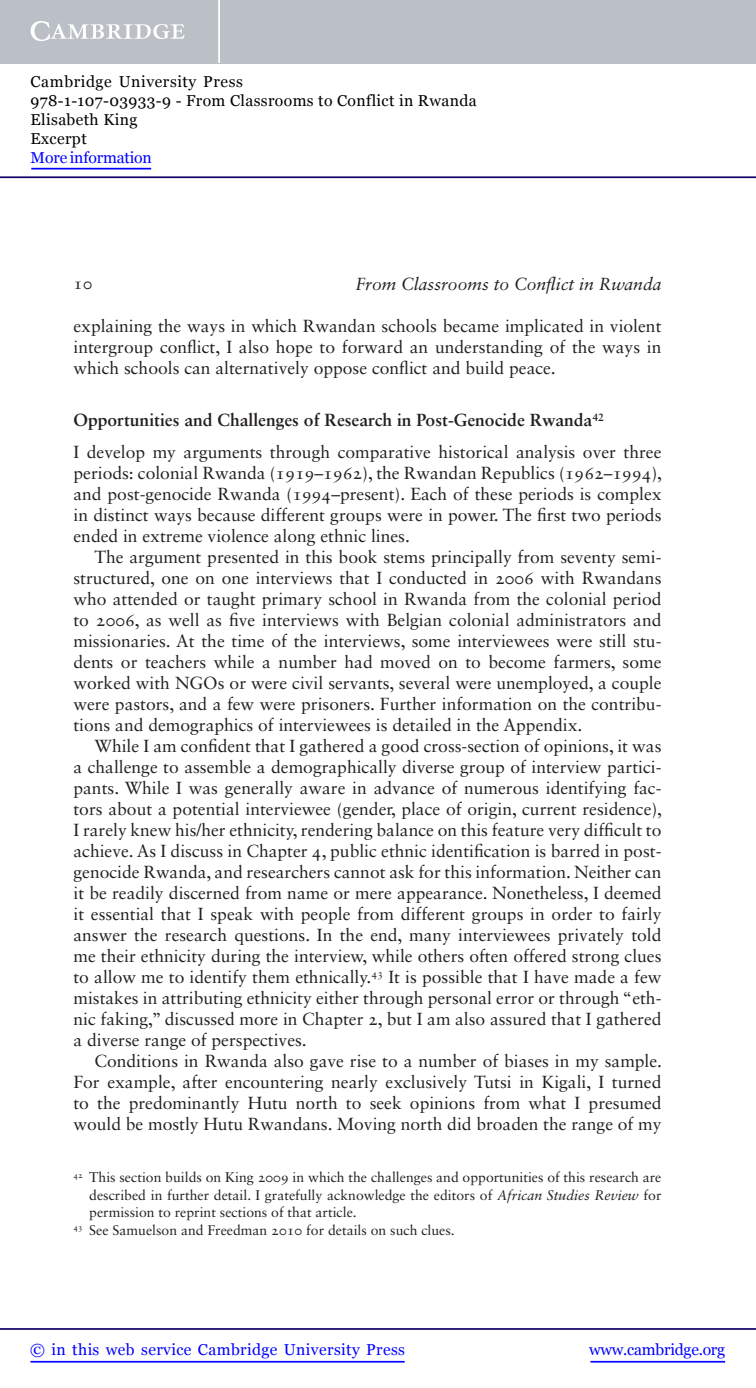
<style>
.page{position:relative;width:756px;height:1388px;background:#fff}
.page>*{position:absolute;margin:0;border:0;box-sizing:border-box;transform-origin:0 0}
.t1{font:17.5px/21px "Sabon LT Std";color:#231f20;text-align:justify}
.t2{font:italic 17.5px "Sabon LT Std";color:#231f20}
.t3{font:16.62px "Sabon LT Std";color:#231f20}
.t4{font:15.75px/18.9px "Georgia";letter-spacing:.025em;color:#000}
.t5{font:15.75px "Georgia";letter-spacing:.025em;color:#00f}
.t6{font:15.75px "Georgia";letter-spacing:-.015em;color:#00f}
.t7{font:15.75px "Georgia";letter-spacing:-.01em;color:#00f}
.t8{font:14px "Sabon LT Std";color:#231f20}
.s1{font-weight:700}
.s2{font-style:italic}
</style>
<div class="page">
<hr style="left:591px;top:1361px;width:134px;height:1px;background:#00f">
<hr style="left:0;top:1328px;width:756px;height:2px;background:#150666">
<hr style="left:31px;top:1361px;width:374px;height:1px;background:#00f">
<div style="left:0;top:0;width:756px;height:63px;background:#bac0c6"></div>
<svg style="left:31px;top:21px;width:154px;height:20px"></svg>
<hr style="left:218px;top:0;width:2px;height:63px;background:#fff">
<hr style="left:0;top:176px;width:756px;height:2px;background:#150666">
<hr style="left:31px;top:168px;width:120px;height:1px;background:#00f">
<p class="t4" style="left:31px;top:72px;width:448px">Cambridge University Press<br>978-1-107-03933-9 - From Classrooms to Conflict in Rwanda<br>Elisabeth King<br>Excerpt</p>
<p class="t7" style="left:31px;top:148px;width:123px">More information</p>
<p class="t3" style="left:74px;top:277px;width:20px">10</p>
<p class="t2" style="left:356px;top:276px;width:307px">From Classrooms to Conflict in Rwanda</p>
<p class="t1" style="left:74px;top:317px;width:590px">explaining the ways in which Rwandan schools became implicated in violent intergroup conflict, I also hope to forward an understanding of the ways in which schools can alternatively oppose conflict and build peace.</p>
<p class="t1" style="left:73px;top:406px;width:590px;line-height:31.5px"><span class="s1">Opportunities and Challenges of Research in Post-Genocide Rwanda</span> <sup>42<br></sup>I develop my arguments through comparative historical analysis over three</p>
<p class="t1" style="left:74px;top:464px;width:590px">periods: colonial Rwanda (1919–1962), the Rwandan Republics (1962–1994), and post-genocide Rwanda (1994–present). Each of these periods is complex in distinct ways because different groups were in power. The first two periods ended in extreme violence along ethnic lines.</p>
<p class="t1" style="left:74px;top:548px;width:590px;text-indent:21px">The argument presented in this book stems principally from seventy semi&shy;structured, one on one interviews that I conducted in 2006 with Rwandans who attended or taught primary school in Rwanda from the colonial period to 2006, as well as five interviews with Belgian colonial administrators and missionaries. At the time of the interviews, some interviewees were still stu&shy;dents or teachers while a number had moved on to become farmers, some worked with NGOs or were civil servants, several were unemployed, a couple were pastors, and a few were prisoners. Further information on the contribu&shy;tions and demographics of interviewees is detailed in the Appendix.</p>
<p class="t1" style="left:74px;top:737px;width:590px;text-indent:21px">While I am confident that I gathered a good cross-section of opinions, it was a challenge to assemble a demographically diverse group of interview partici&shy;pants. While I was generally aware in advance of numerous identifying fac&shy;tors about a potential interviewee (gender, place of origin, current residence), I rarely knew his/her ethnicity, rendering balance on this feature very difficult to achieve. As I discuss in Chapter 4 , public ethnic identification is barred in post&shy;genocide Rwanda, and researchers cannot ask for this information. Neither can it be readily discerned from name or mere appearance. Nonetheless, I deemed it essential that I speak with people from different groups in order to fairly answer the research questions. In the end, many interviewees privately told me their ethnicity during the interview, while others often offered strong clues to allow me to identify them ethnically. <sup>43</sup> It is possible that I have made a few mistakes in attributing ethnicity either through personal error or through “eth&shy;nic faking,” discussed more in Chapter 2 , but I am also assured that I gathered a diverse range of perspectives.</p>
<p class="t1" style="left:74px;top:1052px;width:590px;text-indent:21px">Conditions in Rwanda also gave rise to a number of biases in my sample.<br>For example, after encountering nearly exclusively Tutsi in Kigali, I turned to the predominantly Hutu north to seek opinions from what I presumed would be mostly Hutu Rwandans. Moving north did broaden the range of my</p>
<p class="t8" style="left:74px;top:1172px;width:590px"><sup>42</sup> This section builds on King 2009 in which the challenges and opportunities of this research are</p>
<p class="t8" style="left:89px;top:1189px;width:574px">described in further detail. I gratefully acknowledge the editors of <span class="s2">African Studies Review</span> for</p>
<p class="t8" style="left:89px;top:1207px;width:269px">permission to reprint sections of that article.</p>
<p class="t8" style="left:74px;top:1224px;width:383px"><sup>43</sup> See Samuelson and Freedman 2010 for details on such clues.</p>
<p class="t5" style="left:30px;top:1340px;width:376px">© in this web service Cambridge University Press</p>
<p class="t6" style="left:589px;top:1340px;width:137px">www.cambridge.org</p>
</div>
